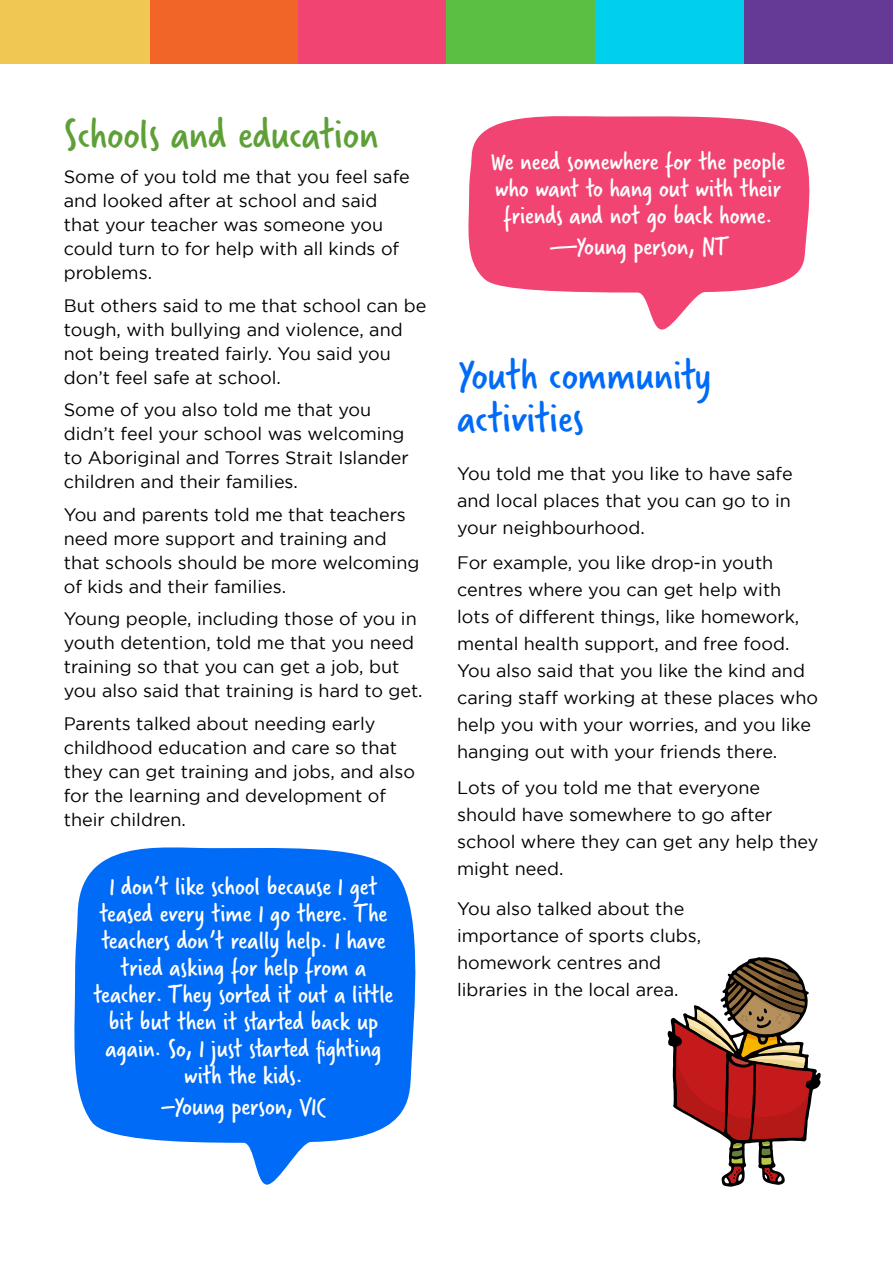
<style>
.page{position:relative;width:893px;height:1263px;background:#fff}
.page>*{position:absolute;margin:0;border:0;box-sizing:border-box;transform-origin:0 0}
.CF-Heading_2-NewBlue{font:45px/43.5px "Verveine";color:#006bf7}
.CF_Heading_2-Green{font:45px "Verveine";color:#5ea037}
.Quote-White{font:27px/27px "Verveine";color:#fff;text-align:center}
.Normal_12-16{font:18px/24px "Gotham";color:#000}
.Normal__2{font:18px/27px "Gotham";color:#000}
.Normal__3{font:18px/27px "Gotham";color:#000}
</style>
<div class="page">
<div style="left:0;top:0;width:150px;height:64px;background:#f1c754"></div>
<div style="left:150px;top:0;width:148px;height:64px;background:#f26528"></div>
<div style="left:298px;top:0;width:149px;height:64px;background:#f24472"></div>
<div style="left:446px;top:0;width:149px;height:64px;background:#5bbf43"></div>
<div style="left:595px;top:0;width:149px;height:64px;background:#00d0ec"></div>
<div style="left:744px;top:0;width:149px;height:64px;background:#653a96"></div>
<svg style="left:74px;top:847px;width:342px;height:338px;fill:#006bf7"></svg>
<svg style="left:468px;top:116px;width:342px;height:214px;fill:#f24472"></svg>
<svg style="left:668px;top:957px;width:153px;height:230px"></svg>
<h2 class="CF_Heading_2-Green" style="left:64px;top:103px;width:316px">Schools and education</h2>
<p class="Normal_12-16" style="left:64px;top:165px;width:347px">Some of you told me that you feel safe and looked after at school and said that your teacher was someone you could turn to for help with all kinds of problems.</p>
<p class="Normal_12-16" style="left:64px;top:293px;width:364px">But others said to me that school can be tough, with bullying and violence, and not being treated fairly. You said you don’t feel safe at school.</p>
<p class="Normal_12-16" style="left:64px;top:398px;width:346px">Some of you also told me that you didn’t feel your school was welcoming to Aboriginal and Torres Strait Islander children and their families.</p>
<p class="Normal_12-16" style="left:64px;top:502px;width:357px">You and parents told me that teachers need more support and training and that schools should be more welcoming of kids and their families.</p>
<p class="Normal_12-16" style="left:64px;top:607px;width:360px">Young people, including those of you in youth detention, told me that you need training so that you can get a job, but you also said that training is hard to get.</p>
<p class="Normal_12-16" style="left:64px;top:711px;width:353px">Parents talked about needing early childhood education and care so that they can get training and jobs, and also for the learning and development of their children.</p>
<p class="Quote-White" style="left:94px;top:873px;width:301px">I don’t like school because I get teased every time I go there. The teachers don’t really help. I have tried asking for help from a teacher. They sorted it out a little bit but then it started back up again. So, I just started fighting with the kids.</p>
<p class="Quote-White" style="left:162px;top:1093px;width:166px">–Young person, VIC</p>
<p class="Quote-White" style="left:491px;top:148px;width:296px">We need somewhere for the people who want to hang out with their friends and not go back home.</p>
<p class="Quote-White" style="left:550px;top:233px;width:181px">—Young person, NT</p>
<h2 class="CF-Heading_2-NewBlue" style="left:457px;top:354px;width:256px">Youth community activities</h2>
<p class="Normal__2" style="left:457px;top:459px;width:337px;text-align:justify">You told me that you like to have safe and local places that you can go to in your neighbourhood.</p>
<p class="Normal__2" style="left:457px;top:549px;width:363px">For example, you like drop-in youth centres where you can get help with lots of different things, like homework, mental health support, and free food.<br>You also said that you like the kind and caring staff working at these places who help you with your worries, and you like hanging out with your friends there.</p>
<p class="Normal__2" style="left:457px;top:773px;width:363px">Lots of you told me that everyone should have somewhere to go after school where they can get any help they might need.</p>
<p class="Normal__3" style="left:457px;top:895px;width:246px">You also talked about the importance of sports clubs, homework centres and libraries in the local area.</p>
</div>
